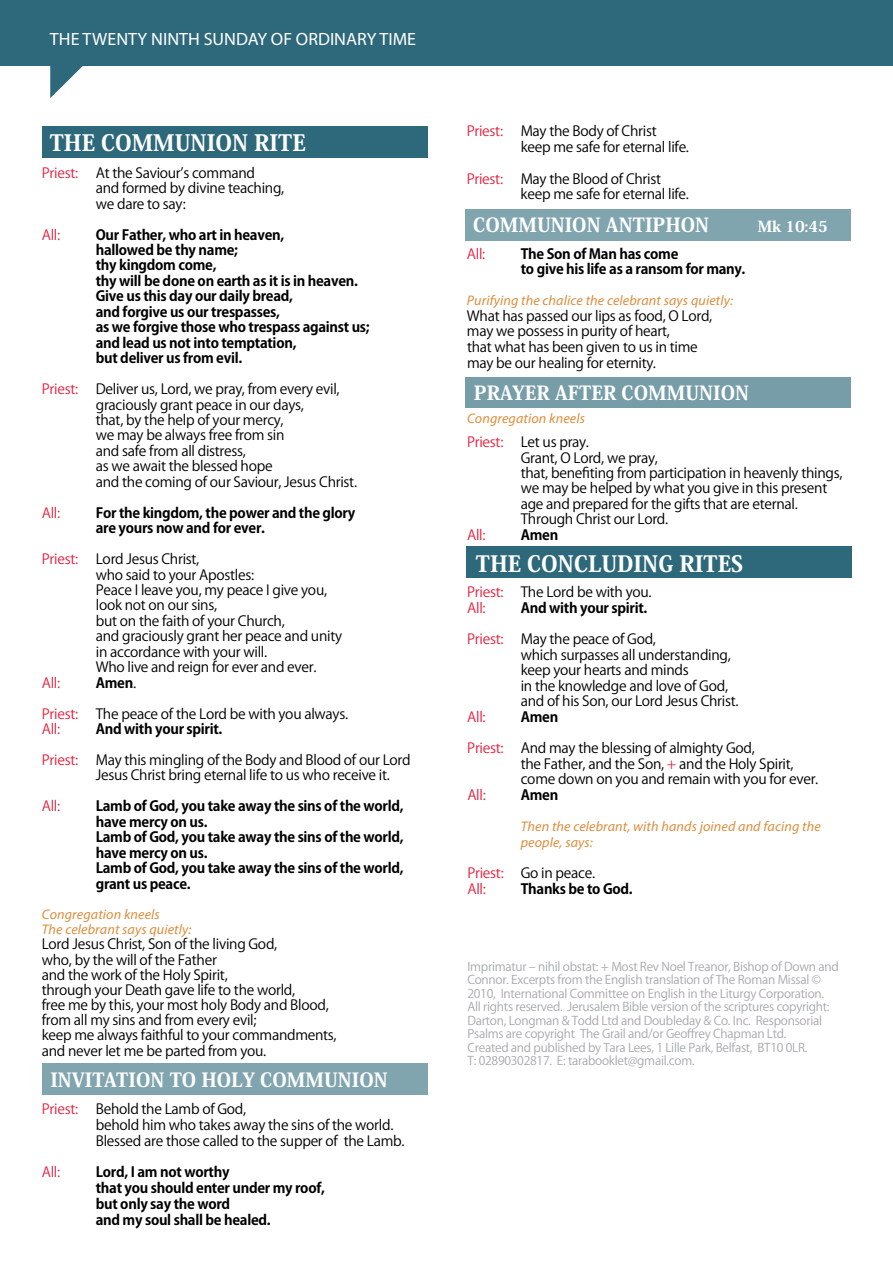
<style>
.page{position:relative;width:893px;height:1263px;background:#fff}
.page>*{position:absolute;margin:0;border:0;box-sizing:border-box;transform-origin:0 0}
.t1{font:800 22.35px "Koz Min Pro";color:#fff}
.t2{font:800 22.2px "Koz Min Pro";color:#fff}
.t3{font:800 19.35px "Koz Min Pro";color:#fff}
.t4{font:800 19.2px "Koz Min Pro";color:#fff}
.t5{font:17.85px "Myriad Pro";color:#fff}
.t6{font:800 15px "Koz Min Pro";color:#fff}
.t7{font:13.95px/15.5px "Koz Go Pro";letter-spacing:-.02em;color:#000}
.t8{font:700 13.95px/15.5px "Koz Go Pro";letter-spacing:-.02em;color:#000}
.t9{font:13.95px/15.1px "Koz Go Pro";letter-spacing:-.02em;color:#000002}
.t10{font:italic 13.95px/15.6px "Myriad Pro";letter-spacing:.01em;color:#dd8d3c}
.t11{font:13.95px/15.6px "Koz Go Pro";letter-spacing:-.02em;color:#e52140}
.t12{font:13.95px "Koz Go Pro";letter-spacing:-.02em;color:#e32240}
.t13{font:13.95px "Koz Go Pro";letter-spacing:-.02em;color:#e32241}
.t14{font:13.95px "Koz Go Pro";letter-spacing:-.02em;color:#e42240}
.t15{font:12px/13.5px "Koz Go Pro";letter-spacing:-.02em;color:#a7a9ac}
.s1{font-weight:400}
.s2{color:#e52140}
.s3{color:#000}
</style>
<div class="page">
<div style="left:466px;top:209px;width:385px;height:31px;background:#81a5af"></div>
<div style="left:42px;top:126px;width:386px;height:32px;background:#2d697a"></div>
<div style="left:42px;top:1063px;width:386px;height:32px;background:#81a5af"></div>
<div style="left:466px;top:377px;width:385px;height:30px;background:#779da8"></div>
<div style="left:0;top:0;width:893px;height:65px;background:#2d697a"></div>
<svg style="left:50px;top:65px;width:39px;height:33px"></svg>
<div style="left:466px;top:546px;width:385px;height:32px;background:#2d697a"></div>
<p class="t5" style="left:50px;top:28px;width:368px">THE TWENTY NINTH SUNDAY OF ORDINARY TIME</p>
<h1 class="t1" style="left:50px;top:126px;width:258px">THE COMMUNION RITE</h1>
<p class="t14" style="left:42px;top:163px;width:38px">Priest:</p>
<p class="t7" style="left:96px;top:165px;width:190px">At the Saviourʼs command<br>and formed by divine teaching, we dare to say:</p>
<p class="t14" style="left:42px;top:225px;width:20px">All:</p>
<p class="t8" style="left:96px;top:228px;width:275px">Our Father, who art in heaven,<br>hallowed be thy name;<br>thy kingdom come,<br>thy will be done on earth as it is in heaven.<br>Give us this day our daily bread,<br>and forgive us our trespasses,<br>as we forgive those who trespass against us; and lead us not into temptation,<br>but deliver us from evil.</p>
<p class="t14" style="left:42px;top:380px;width:38px">Priest:</p>
<p class="t7" style="left:96px;top:382px;width:263px">Deliver us, Lord, we pray, from every evil, graciously grant peace in our days,<br>that, by the help of your mercy,<br>we may be always free from sin<br>and safe from all distress,<br>as we await the blessed hope<br>and the coming of our Saviour, Jesus Christ.</p>
<p class="t14" style="left:42px;top:503px;width:20px">All:</p>
<p class="t8" style="left:96px;top:506px;width:261px">For the kingdom, the power and the glory are yours now and for ever.</p>
<p class="t12" style="left:42px;top:550px;width:38px">Priest:</p>
<p class="t7" style="left:96px;top:552px;width:248px">Lord Jesus Christ,<br>who said to your Apostles:<br>Peace I leave you, my peace I give you, look not on our sins,<br>but on the faith of your Church,<br>and graciously grant her peace and unity in accordance with your will.<br>Who live and reign for ever and ever.</p>
<p class="t12" style="left:42px;top:673px;width:20px">All:</p>
<p class="t8" style="left:96px;top:676px;width:42px">Amen<span class="s1">.</span></p>
<p class="t12" style="left:42px;top:704px;width:38px">Priest:</p>
<p class="t7" style="left:96px;top:706px;width:254px">The peace of the Lord be with you always.</p>
<p class="t12" style="left:42px;top:720px;width:20px">All:</p>
<p class="t8" style="left:96px;top:722px;width:128px">And with your spirit.</p>
<p class="t12" style="left:42px;top:751px;width:38px">Priest:</p>
<p class="t7" style="left:96px;top:752px;width:316px">May this mingling of the Body and Blood of our Lord<br>Jesus Christ bring eternal life to us who receive it.</p>
<p class="t12" style="left:42px;top:797px;width:20px">All:</p>
<p class="t8" style="left:96px;top:799px;width:309px">Lamb of God, you take away the sins of the world, have mercy on us.<br>Lamb of God, you take away the sins of the world, have mercy on us.<br>Lamb of God, you take away the sins of the world, grant us peace.</p>
<p class="t10" style="left:42px;top:907px;width:151px;line-height:15.1px">Congregation kneels<br>The celebrant says quietly:</p>
<p class="t9" style="left:42px;top:937px;width:296px">Lord Jesus Christ, Son of the living God,<br>who, by the will of the Father<br>and the work of the Holy Spirit,<br>through your Death gave life to the world,<br>free me by this, your most holy Body and Blood, from all my sins and from every evil;<br>keep me always faithful to your commandments, and never let me be parted from you.</p>
<h3 class="t3" style="left:50px;top:1065px;width:339px">INVITATION TO HOLY COMMUNION</h3>
<p class="t13" style="left:42px;top:1100px;width:38px">Priest:</p>
<p class="t9" style="left:96px;top:1102px;width:310px;line-height:15.8px">Behold the Lamb of God,<br>behold him who takes away the sins of the world.<br>Blessed are those called to the supper of the Lamb.</p>
<p class="t13" style="left:42px;top:1163px;width:20px">All:</p>
<p class="t8" style="left:96px;top:1165px;width:231px">Lord, I am not worthy<br>that you should enter under my roof, but only say the word<br>and my soul shall be healed.</p>
<p class="t13" style="left:467px;top:122px;width:38px">Priest:</p>
<p class="t7" style="left:521px;top:124px;width:170px">May the Body of Christ keep me safe for eternal life.</p>
<p class="t13" style="left:467px;top:169px;width:38px">Priest:</p>
<p class="t7" style="left:521px;top:171px;width:170px">May the Blood of Christ keep me safe for eternal life.</p>
<h3 class="t4" style="left:473px;top:211px;width:238px">COMMUNION ANTIPHON</h3>
<p class="t6" style="left:758px;top:215px;width:72px">Mk 10:45</p>
<p class="t11" style="left:467px;top:246px;width:20px">All:</p>
<p class="t8" style="left:521px;top:247px;width:226px">The Son of Man has come<br>to give his life as a ransom for many.</p>
<p class="t10" style="left:467px;top:292px;width:268px">Purifying the chalice the celebrant says quietly:</p>
<p class="t7" style="left:467px;top:308px;width:247px">What has passed our lips as food, O Lord, may we possess in purity of heart,<br>that what has been given to us in time may be our healing for eternity.</p>
<h3 class="t4" style="left:474px;top:378px;width:277px">PRAYER AFTER COMMUNION</h3>
<p class="t10" style="left:467px;top:410px;width:119px">Congregation kneels</p>
<p class="t7" style="left:521px;top:435px;width:323px;text-indent:-54px"><span class="s2">Priest:</span> Let us pray.<br>Grant, O Lord, we pray,<br>that, benefiting from participation in heavenly things, we may be helped by what you give in this present age and prepared for the gifts that are eternal.<br>Through Christ our Lord.</p>
<p class="t11" style="left:467px;top:527px;width:20px">All:</p>
<p class="t8" style="left:521px;top:528px;width:39px">Amen</p>
<h2 class="t2" style="left:476px;top:547px;width:269px">THE CONCLUDING RITES</h2>
<p class="t7" style="left:467px;top:585px;width:186px"><span class="s2">Priest:</span> The Lord be with you.<br><span class="s2">All:</span></p>
<p class="t8" style="left:521px;top:601px;width:128px">And with your spirit.</p>
<p class="t7" style="left:521px;top:631px;width:219px;text-indent:-54px"><span class="s2">Priest:</span> May the peace of God,<br>which surpasses all understanding, keep your hearts and minds<br>in the knowledge and love of God, and of his Son, our Lord Jesus Christ.</p>
<p class="t11" style="left:467px;top:709px;width:20px">All:</p>
<p class="t8" style="left:521px;top:710px;width:39px">Amen</p>
<p class="t7" style="left:521px;top:741px;width:299px;text-indent:-53px"><span class="s2">Priest:</span> And may the blessing of almighty God,<br>the Father, and the Son, <span class="s2">+</span> and the Holy Spirit, come down on you and remain with you for ever.</p>
<p class="t11" style="left:467px;top:787px;width:20px">All:</p>
<p class="t8" style="left:521px;top:788px;width:39px">Amen</p>
<p class="t10" style="left:521px;top:818px;width:302px">Then the celebrant, with hands joined and facing the people, says:</p>
<p class="t11" style="left:467px;top:865px;width:129px">Priest: <span class="s3">Go in peace.<br></span>All:</p>
<p class="t8" style="left:521px;top:881px;width:113px">Thanks be to God.</p>
<p class="t15" style="left:467px;top:960px;width:373px">Imprimatur ‒ nihil obstat: + Most Rev Noel Treanor, Bishop of Down and Connor. Excerpts from the English translation of The Roman Missal © 2010, International Committee on English in the Liturgy Corporation.<br>All rights reserved. Jerusalem Bible version of the scriptures copyright:<br>Darton, Longman &amp; Todd Ltd and Doubleday &amp; Co. Inc. Responsorial Psalms are copyright The Grail and/or Geoffrey Chapman Ltd.<br>Created and published by Tara Lees, 1 Lille Park, Belfast, BT10 0LR.<br>T: 02890302817. E: tarabooklet@gmail.com.</p>
</div>
